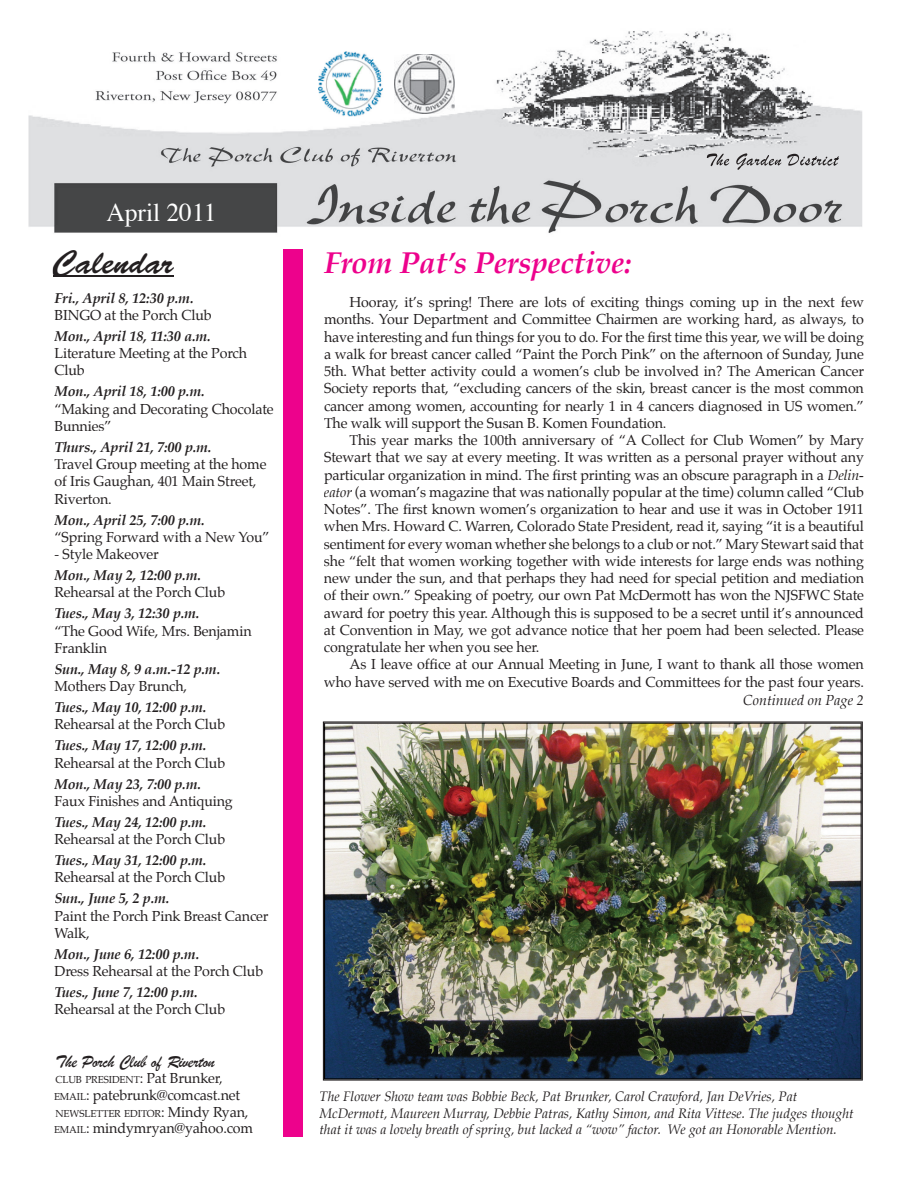
<style>
.page{position:relative;width:918px;height:1188px;background:#fff}
.page>*{position:absolute;margin:0;border:0;box-sizing:border-box;transform-origin:0 0}
.t1{font:33px "Brush Script Std";color:#231f20}
.t2{font:italic 700 30px "Palatino";letter-spacing:-.01em;color:#ed028c}
.t3{font:25.5px "Times";color:#fff}
.t4{font:18px "Brush Script";letter-spacing:-.01em;color:#231f20}
.t5{font:14.25px/17.2px "Palatino";letter-spacing:-.01em;color:#231f20}
.t6{font:italic 700 14.25px "Palatino";letter-spacing:-.01em;color:#231f20}
.t7{font:italic 14.25px "Palatino";color:#231f20}
.t8{font:italic 13.5px/16.5px "Palatino";color:#231f20}
.t9{font:9.9px "Palatino";letter-spacing:-.015em;color:#231f20}
.s1{font-size:14.25px}
.s2{font-size:9.9px}
.s3{font-style:italic}
</style>
<div class="page">
<img style="left:28px;top:31px;width:834px;height:202px">
<div style="left:283px;top:249px;width:20px;height:888px;background:#ed028c"></div>
<hr style="left:53px;top:275px;width:121px;height:2px;background:#231f20">
<img style="left:394px;top:54px;width:60px;height:59px">
<img style="left:318px;top:51px;width:66px;height:69px">
<img style="left:707px;top:153px;width:132px;height:17px">
<img style="left:323px;top:721px;width:540px;height:360px">
<img style="left:324px;top:723px;width:538px;height:51px">
<img style="left:324px;top:773px;width:54px;height:306px">
<img style="left:808px;top:773px;width:54px;height:306px">
<img style="left:377px;top:1028px;width:431px;height:51px">
<h3 class="t3" style="left:106px;top:196px;width:112px">April 2011</h3>
<h1 class="t1" style="left:53px;top:243px;width:122px">Calendar</h1>
<p class="t6" style="left:54px;top:289px;width:141px">Fri., April 8, 12:30 p.m.</p>
<p class="t5" style="left:54px;top:308px;width:159px">BINGO at the Porch Club</p>
<p class="t6" style="left:54px;top:327px;width:158px">Mon., April 18, 11:30 a.m.</p>
<p class="t5" style="left:54px;top:346px;width:194px">Literature Meeting at the Porch<br>Club</p>
<p class="t6" style="left:54px;top:383px;width:152px">Mon., April 18, 1:00 p.m.</p>
<p class="t5" style="left:54px;top:401px;width:221px">“Making and Decorating Chocolate<br>Bunnies”</p>
<p class="t6" style="left:54px;top:438px;width:159px">Thurs., April 21, 7:00 p.m.</p>
<p class="t5" style="left:54px;top:457px;width:214px">Travel Group meeting at the home of Iris Gaughan, 401 Main Street,<br>Riverton.</p>
<p class="t6" style="left:54px;top:511px;width:152px">Mon., April 25, 7:00 p.m.</p>
<p class="t5" style="left:54px;top:530px;width:217px">“Spring Forward with a New You”</p>
<p class="t5" style="left:54px;top:547px;width:106px">- Style Makeover</p>
<p class="t6" style="left:54px;top:567px;width:148px">Mon., May 2, 12:00 p.m.</p>
<p class="t5" style="left:54px;top:585px;width:172px">Rehearsal at the Porch Club</p>
<p class="t6" style="left:54px;top:605px;width:147px">Tues., May 3, 12:30 p.m.</p>
<p class="t5" style="left:54px;top:623px;width:199px">“The Good Wife, Mrs. Benjamin<br>Franklin</p>
<p class="t6" style="left:54px;top:660px;width:167px">Sun., May 8, 9 a.m.-12 p.m.</p>
<p class="t5" style="left:54px;top:679px;width:134px">Mothers Day Brunch,</p>
<p class="t6" style="left:54px;top:699px;width:154px">Tues., May 10, 12:00 p.m.</p>
<p class="t5" style="left:54px;top:717px;width:172px">Rehearsal at the Porch Club</p>
<p class="t6" style="left:54px;top:737px;width:154px">Tues., May 17, 12:00 p.m.</p>
<p class="t5" style="left:54px;top:755px;width:172px">Rehearsal at the Porch Club</p>
<p class="t6" style="left:54px;top:775px;width:148px">Mon., May 23, 7:00 p.m.</p>
<p class="t5" style="left:54px;top:794px;width:180px">Faux Finishes and Antiquing</p>
<p class="t6" style="left:54px;top:813px;width:154px">Tues., May 24, 12:00 p.m.</p>
<p class="t5" style="left:54px;top:832px;width:172px">Rehearsal at the Porch Club</p>
<p class="t6" style="left:54px;top:852px;width:154px">Tues., May 31, 12:00 p.m.</p>
<p class="t5" style="left:54px;top:870px;width:172px">Rehearsal at the Porch Club</p>
<p class="t6" style="left:54px;top:890px;width:116px">Sun., June 5, 2 p.m.</p>
<p class="t5" style="left:54px;top:908px;width:216px">Paint the Porch Pink Breast Cancer<br>Walk,</p>
<p class="t6" style="left:54px;top:945px;width:146px">Mon., June 6, 12:00 p.m.</p>
<p class="t5" style="left:54px;top:964px;width:210px">Dress Rehearsal at the Porch Club</p>
<p class="t6" style="left:54px;top:984px;width:145px">Tues., June 7, 12:00 p.m.</p>
<p class="t5" style="left:54px;top:1002px;width:172px">Rehearsal at the Porch Club</p>
<p class="t4" style="left:56px;top:1050px;width:161px">The Porch Club of Riverton</p>
<p class="t9" style="left:56px;top:1073px;width:89px">CLUB PRESIDENT<span class="s1">:</span></p>
<p class="t5" style="left:54px;top:1071px;width:188px;line-height:16.5px;text-indent:93px">Pat Brunker,<br><span class="s2">EMAIL</span>: patebrunk@comcast.net</p>
<p class="t9" style="left:56px;top:1107px;width:194px">NEWSLETTER EDITOR<span class="s1">: Mindy Ryan,</span></p>
<p class="t5" style="left:54px;top:1121px;width:201px"><span class="s2">EMAIL</span>: mindymryan@yahoo.com</p>
<h2 class="t2" style="left:324px;top:244px;width:309px">From Pat’s Perspective:</h2>
<p class="t5" style="left:324px;top:295px;width:542px;text-align:justify;text-indent:26px">Hooray, it’s spring! There are lots of exciting things coming up in the next few months. Your Department and Committee Chairmen are working hard, as always, to have interesting and fun things for you to do. For the first time this year, we will be doing a walk for breast cancer called “Paint the Porch Pink” on the afternoon of Sunday, June 5th. What better activity could a women’s club be involved in? The American Cancer Society reports that, “excluding cancers of the skin, breast cancer is the most common cancer among women, accounting for nearly 1 in 4 cancers diagnosed in US women.” The walk will support the Susan B. Komen Foundation.</p>
<p class="t5" style="left:324px;top:433px;width:542px;text-align:justify;text-indent:26px">This year marks the 100th anniversary of “A Collect for Club Women” by Mary Stewart that we say at every meeting. It was written as a personal prayer without any particular organization in mind. The first printing was an obscure paragraph in a <span class="s3">Delin&shy;eator</span> (a woman’s magazine that was nationally popular at the time) column called “Club Notes”. The first known women’s organization to hear and use it was in October 1911 when Mrs. Howard C. Warren, Colorado State President, read it, saying “it is a beautiful sentiment for every woman whether she belongs to a club or not.” Mary Stewart said that she “felt that women working together with wide interests for large ends was nothing new under the sun, and that perhaps they had need for special petition and mediation of their own.” Speaking of poetry, our own Pat McDermott has won the NJSFWC State award for poetry this year. Although this is supposed to be a secret until it’s announced at Convention in May, we got advance notice that her poem had been selected. Please congratulate her when you see her.</p>
<p class="t5" style="left:324px;top:657px;width:542px;text-align:right">As I leave office at our Annual Meeting in June, I want to thank all those women who have served with me on Executive Boards and Committees for the past four years.</p>
<p class="t7" style="left:743px;top:692px;width:122px">Continued on Page 2</p>
<p class="t8" style="left:320px;top:1090px;width:536px">The Flower Show team was Bobbie Beck, Pat Brunker, Carol Crawford, Jan DeVries, Pat<br>McDermott, Maureen Murray, Debbie Patras, Kathy Simon, and Rita Vittese. The judges thought that it was a lovely breath of spring, but lacked a “wow” factor. We got an Honorable Mention.</p>
</div>
